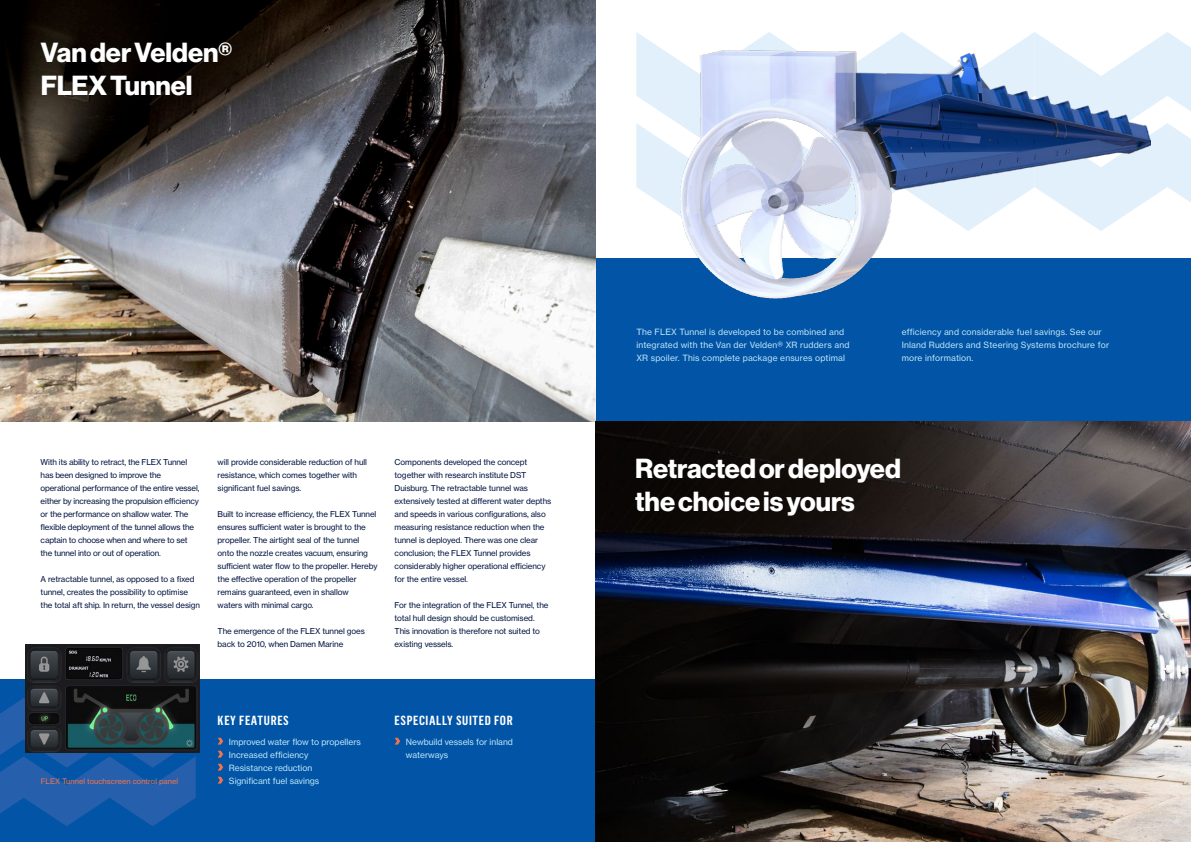
<style>
.page{position:relative;width:1191px;height:842px;background:#fff}
.page>*{position:absolute;margin:0;border:0;box-sizing:border-box;transform-origin:0 0}
.t1{font:27px/32.5px "N Haas Grotesk DS Pro 75 Bd";color:#fff}
.t2{font:600 13px "Flama Cond";letter-spacing:.05em;color:#fff}
.t3{font:8.5px/13px "N Haas Grotesk TX Pro 55 Rg";letter-spacing:.02em;color:#bee6f7}
.t4{font:8.5px/13px "N Haas Grotesk TX Pro 55 Rg";color:#bee6f7}
.t5{font:8px/13px "N Haas Grotesk TX Pro 55 Rg";letter-spacing:-.01em;color:#001340}
.t6{font:7.5px "N Haas Grotesk TX Pro 55 Rg";color:#f37449}
</style>
<div class="page">
<div style="left:0;top:680px;width:596px;height:162px;background:#0154a6"></div>
<div style="left:596px;top:259px;width:595px;height:162px;background:#0154a6"></div>
<img style="left:0;top:291px;width:595px;height:130px">
<img style="left:596px;top:421px;width:595px;height:421px">
<img style="left:0;top:0;width:595px;height:291px">
<svg style="left:0;top:698px;width:196px;height:128px"></svg>
<img style="left:26px;top:644px;width:174px;height:109px">
<svg style="left:636px;top:32px;width:398px;height:13px"></svg>
<svg style="left:1034px;top:32px;width:157px;height:171px"></svg>
<svg style="left:218px;top:738px;width:5px;height:7px"></svg>
<svg style="left:218px;top:751px;width:5px;height:7px"></svg>
<svg style="left:218px;top:764px;width:5px;height:7px"></svg>
<svg style="left:218px;top:777px;width:5px;height:7px"></svg>
<svg style="left:394px;top:738px;width:6px;height:7px"></svg>
<img style="left:632px;top:45px;width:518px;height:254px">
<h1 class="t1" style="left:41px;top:37px;width:193px">Van der Velden®<br>FLEX Tunnel</h1>
<p class="t5" style="left:41px;top:456px;width:160px">With its ability to retract, the FLEX Tunnel has been designed to improve the operational performance of the entire vessel, either by increasing the propulsion efficiency or the performance on shallow water. The flexible deployment of the tunnel allows the captain to choose when and where to set the tunnel into or out of operation.</p>
<p class="t5" style="left:41px;top:573px;width:161px">A retractable tunnel, as opposed to a fixed tunnel, creates the possibility to optimise the total aft ship. In return, the vessel design</p>
<p class="t5" style="left:218px;top:456px;width:151px">will provide considerable reduction of hull resistance, which comes together with significant fuel savings.</p>
<p class="t5" style="left:218px;top:508px;width:161px">Built to increase efficiency, the FLEX Tunnel ensures sufficient water is brought to the propeller. The airtight seal of the tunnel onto the nozzle creates vacuum, ensuring sufficient water flow to the propeller. Hereby the effective operation of the propeller remains guaranteed, even in shallow<br>waters with minimal cargo.</p>
<p class="t5" style="left:218px;top:625px;width:149px">The emergence of the FLEX tunnel goes back to 2010, when Damen Marine</p>
<p class="t5" style="left:394px;top:456px;width:158px">Components developed the concept together with research institute DST Duisburg. The retractable tunnel was extensively tested at different water depths and speeds in various configurations, also measuring resistance reduction when the tunnel is deployed. There was one clear conclusion; the FLEX Tunnel provides considerably higher operational efficiency for the entire vessel.</p>
<p class="t5" style="left:394px;top:599px;width:155px">For the integration of the FLEX Tunnel, the total hull design should be customised.<br>This innovation is therefore not suited to existing vessels.</p>
<p class="t6" style="left:41px;top:776px;width:139px">FLEX Tunnel touchscreen control panel</p>
<h2 class="t2" style="left:218px;top:712px;width:73px">KEY FEATURES</h2>
<p class="t4" style="left:229px;top:735px;width:133px">Improved water flow to propellers<br>Increased efficiency<br>Resistance reduction<br>Significant fuel savings</p>
<h2 class="t2" style="left:394px;top:712px;width:120px">ESPECIALLY SUITED FOR</h2>
<p class="t4" style="left:406px;top:735px;width:108px">Newbuild vessels for inland waterways</p>
<p class="t3" style="left:636px;top:325px;width:215px">The FLEX Tunnel is developed to be combined and integrated with the Van der Velden® XR rudders and<br>XR spoiler. This complete package ensures optimal</p>
<p class="t3" style="left:901px;top:325px;width:209px">efficiency and considerable fuel savings. See our<br>Inland Rudders and Steering Systems brochure for more information.</p>
<h1 class="t1" style="left:635px;top:453px;width:267px">Retracted or deployed the choice is yours</h1>
</div>
